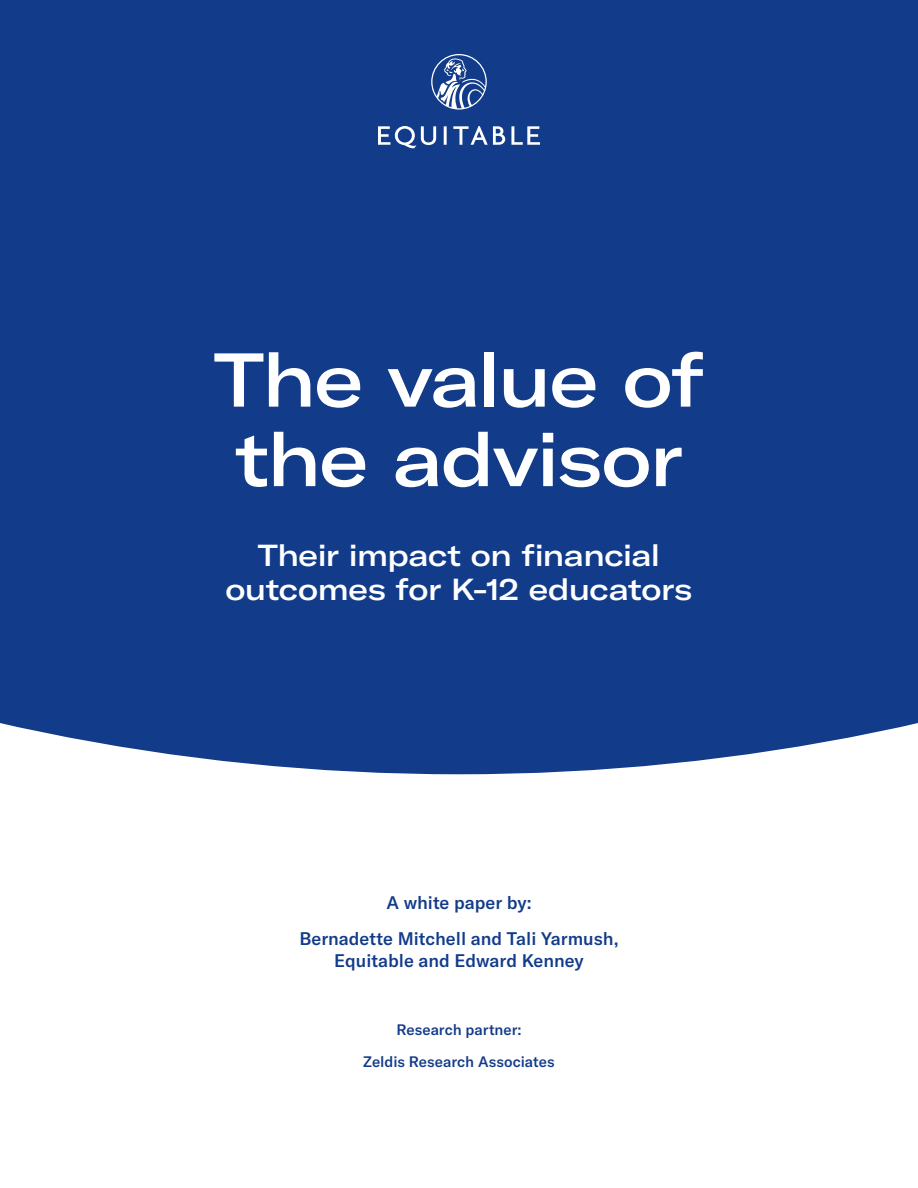
<style>
.page{position:relative;width:918px;height:1188px;background:#fff}
.page>*{position:absolute;margin:0;border:0;box-sizing:border-box;transform-origin:0 0}
.Cover_Head{font:500 expanded 75px/79.5px "GT America";letter-spacing:-.025em;color:#fff}
.A_SubHead{font:500 expanded 30px/34.5px "GT America";letter-spacing:-.015em;color:#fff;text-align:center}
.D_Head{font:500 18px/22.5px "GT America";color:#123b8a;text-align:center}
.D_Head-2{font:500 15px "GT America";color:#123b8a}
</style>
<div class="page">
<div style="left:0;top:0;width:918px;height:774px;background:#123b8a"></div>
<svg style="left:378px;top:54px;width:162px;height:94px;background:#2e5298"></svg>
<p class="Cover_Head" style="left:214px;top:340px;width:492px">The value of the advisor</p>
<p class="A_SubHead" style="left:225px;top:538px;width:469px">Their impact on financial outcomes for K-12 educators</p>
<p class="D_Head" style="left:386px;top:892px;width:147px">A white paper by:</p>
<p class="D_Head" style="left:299px;top:927px;width:321px">Bernadette Mitchell and Tali Yarmush,<br>Equitable and Edward Kenney</p>
<p class="D_Head-2" style="left:396px;top:1020px;width:127px">Research partner:</p>
<p class="D_Head-2" style="left:363px;top:1053px;width:193px">Zeldis Research Associates</p>
</div>
